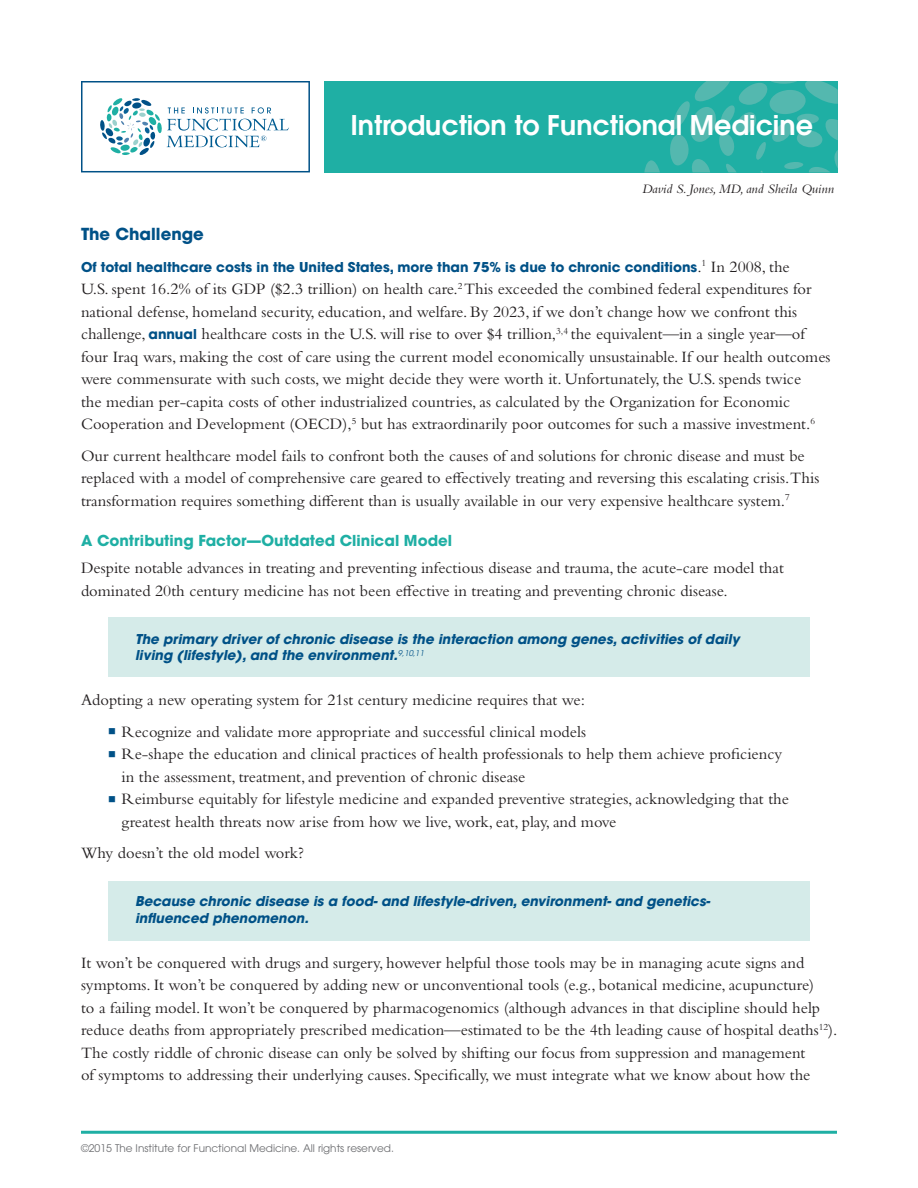
<style>
.page{position:relative;width:918px;height:1188px;background:#fff}
.page>*{position:absolute;margin:0;border:0;box-sizing:border-box;transform-origin:0 0}
.t1{font:600 27px "ITC Avant Garde Std";color:#fff}
.body{font:16.5px/22.5px "Bembo Std";color:#231f20}
.body_bullet{font:16.5px/22.5px "Bembo Std";color:#231f20}
.body_bullet_space_af{font:16.5px/22.5px "Bembo Std";color:#231f20}
.subhead_1{font:700 16.5px "ITC Avant Garde Std";color:#005187}
.subhead_2{font:700 15px "ITC Avant Garde Std";color:#1fafa4}
.Call_out_box{font:italic 700 13.5px/16.5px "ITC Avant Garde Std";color:#005187}
.body-2{font:700 13.5px "ITC Avant Garde Std";color:#005187}
.body-3{font:italic 13.5px "Bembo Std";color:#231f20}
.t2{font:10.5px "ITC Avant Garde Std";color:#6c6d70}
.s1{font-family:"Bembo Std";font-weight:400;font-size:16.5px;color:#231f20}
.s2{font-family:"ITC Avant Garde Std";font-weight:700;font-size:13.5px;color:#005187}
.s3{color:#005187}
</style>
<div class="page">
<hr style="left:81px;top:1131px;width:756px;height:3px;background:#1fafa4">
<div style="left:108px;top:617px;width:702px;height:59px;background:#d5ebe9"></div>
<div style="left:108px;top:881px;width:702px;height:59px;background:#d5ebe9"></div>
<svg style="left:81px;top:81px;width:229px;height:91px"></svg>
<div style="left:324px;top:81px;width:514px;height:91px;background:#1fafa4"></div>
<svg style="left:644px;top:160px;width:16px;height:12px"></svg>
<svg style="left:670px;top:81px;width:168px;height:91px"></svg>
<p class="t1" style="left:350px;top:108px;width:464px">Introduction to Functional Medicine</p>
<p class="body-3" style="left:642px;top:181px;width:193px">David S. Jones, MD, and Sheila Quinn</p>
<p class="subhead_1" style="left:81px;top:223px;width:124px">The Challenge</p>
<p class="body-2" style="left:81px;top:258px;width:710px">Of total healthcare costs in the United States, more than 75% is due to chronic conditions<span class="s1">.</span><sup>1</sup> <span class="s1">In 2008, the</span></p>
<p class="body" style="left:81px;top:277px;width:751px">U.S. spent 16.2% of its GDP ($2.3 trillion) on health care.<sup>2</sup> This exceeded the combined federal expenditures for national defense, homeland security, education, and welfare. By 2023, if we don’t change how we confront this challenge, <span class="s2">annual</span> healthcare costs in the U.S. will rise to over $4 trillion,<sup>3,4</sup> the equivalent—in a single year—of four Iraq wars, making the cost of care using the current model economically unsustainable. If our health outcomes were commensurate with such costs, we might decide they were worth it. Unfortunately, the U.S. spends twice<br>the median per-capita costs of other industrialized countries, as calculated by the Organization for Economic Cooperation and Development (OECD),<sup>5</sup> but has extraordinarily poor outcomes for such a massive investment.<sup>6</sup></p>
<p class="body" style="left:81px;top:444px;width:740px">Our current healthcare model fails to confront both the causes of and solutions for chronic disease and must be replaced with a model of comprehensive care geared to effectively treating and reversing this escalating crisis.This transformation requires something different than is usually available in our very expensive healthcare system.<sup>7</sup></p>
<p class="subhead_2" style="left:81px;top:531px;width:373px">A Contributing Factor—Outdated Clinical Model</p>
<p class="body" style="left:81px;top:556px;width:704px">Despite notable advances in treating and preventing infectious disease and trauma, the acute-care model that dominated 20th century medicine has not been effective in treating and preventing chronic disease.</p>
<p class="Call_out_box" style="left:135px;top:630px;width:606px">The primary driver of chronic disease is the interaction among genes, activities of daily living (lifestyle), and the environment.<sup>9,10,11</sup></p>
<p class="body" style="left:81px;top:688px;width:506px">Adopting a new operating system for 21st century medicine requires that we:</p>
<p class="body_bullet" style="left:108px;top:720px;width:480px"><span class="s3">■</span> Recognize and validate more appropriate and successful clinical models</p>
<p class="body_bullet" style="left:122px;top:742px;width:662px;text-indent:-14px"><span class="s3">■</span> Re-shape the education and clinical practices of health professionals to help them achieve proficiency in the assessment, treatment, and prevention of chronic disease</p>
<p class="body_bullet_space_af" style="left:122px;top:787px;width:669px;text-indent:-14px"><span class="s3">■</span> Reimburse equitably for lifestyle medicine and expanded preventive strategies, acknowledging that the greatest health threats now arise from how we live, work, eat, play, and move</p>
<p class="body" style="left:81px;top:841px;width:225px">Why doesn’t the old model work?</p>
<p class="Call_out_box" style="left:135px;top:893px;width:577px">Because chronic disease is a food- and lifestyle-driven, environment- and genetics&shy;influenced phenomenon.</p>
<p class="body" style="left:81px;top:951px;width:758px">It won’t be conquered with drugs and surgery, however helpful those tools may be in managing acute signs and symptoms. It won’t be conquered by adding new or unconventional tools (e.g., botanical medicine, acupuncture)<br>to a failing model. It won’t be conquered by pharmacogenomics (although advances in that discipline should help reduce deaths from appropriately prescribed medication—estimated to be the 4th leading cause of hospital deaths<sup>12</sup>).<br>The costly riddle of chronic disease can only be solved by shifting our focus from suppression and management<br>of symptoms to addressing their underlying causes. Specifically, we must integrate what we know about how the</p>
<p class="t2" style="left:81px;top:1142px;width:314px">©2015 The Institute for Functional Medicine. All rights reserved.</p>
</div>
